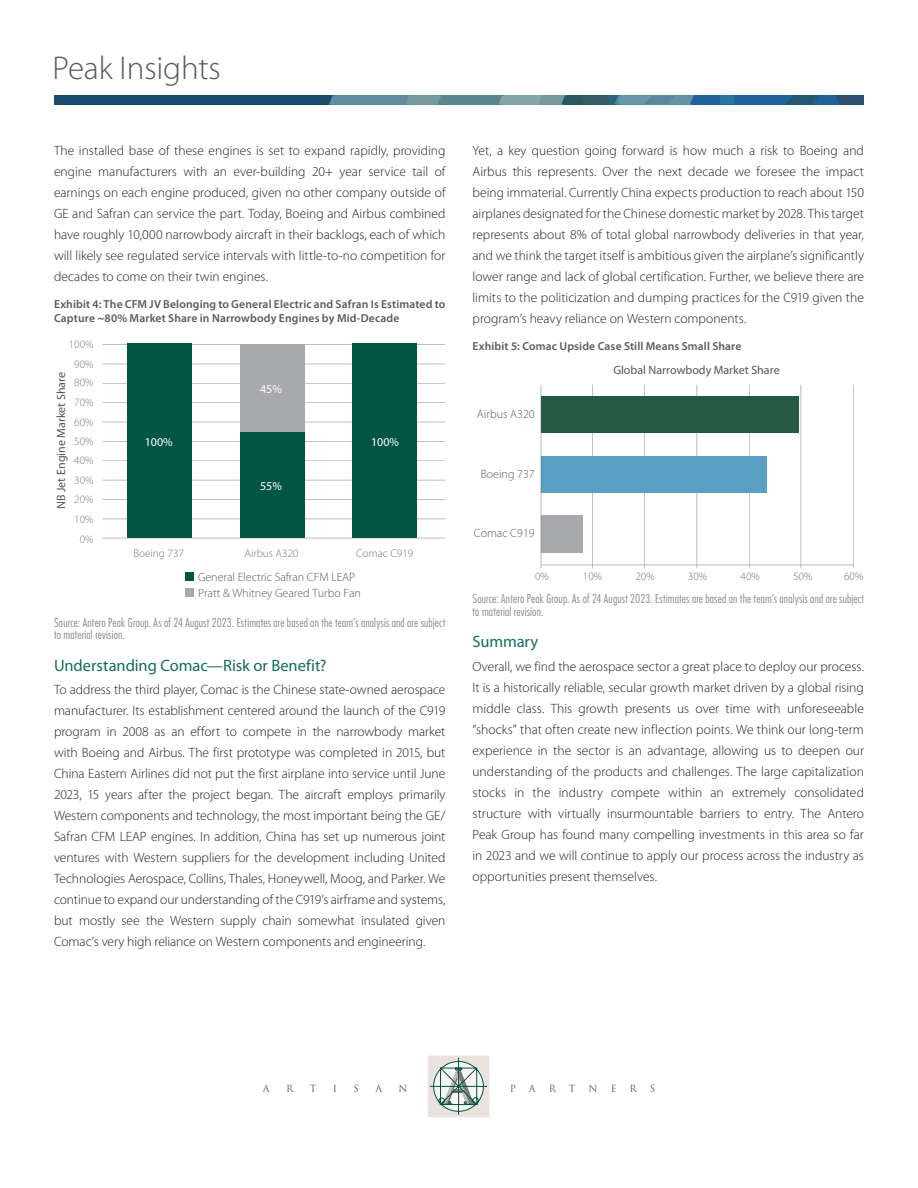
<style>
.page{position:relative;width:918px;height:1188px;background:#fff}
.page>*{position:absolute;margin:0;border:0;box-sizing:border-box;transform-origin:0 0}
.t1{font:300 33px "Myriad Pro";letter-spacing:-.005em;color:#5a5a5d}
.Subheads{font:16.5px "Myriad Pro";color:#146d5c}
.Body{font:300 13.5px/21px "Myriad Pro";color:#231f20;text-align:justify}
.Body-2{font:300 condensed 12px/12.8px "Futura Std";letter-spacing:.015em;color:#898b8e}
.t2{font:300 12px/16px "Myriad Pro";color:#5a5a5d}
.t3{font:12px "Myriad Pro";color:#54555a}
.t4{font:12px "Myriad Pro";color:#fff}
.Body-3{font:600 11.7px/14.7px "Myriad Pro";letter-spacing:.01em;color:#5a5a5d}
.t5{font:300 11.25px "Myriad Pro";color:#747478}
.t6{font:300 11.25px "Myriad Pro";color:#7a7c7f}
.t7{font:9.6px "Trajan Pro";color:#5a5a5d}
</style>
<div class="page">
<svg style="left:54px;top:96px;width:667px;height:8px;background:#416f85"></svg>
<svg style="left:734px;top:96px;width:130px;height:8px"></svg>
<div style="left:721px;top:96px;width:13px;height:8px;background:#2973a1"></div>
<hr style="left:103px;top:519px;width:342px;height:1px;background:#58595b">
<hr style="left:103px;top:499px;width:342px;height:1px;background:#58595b">
<hr style="left:103px;top:480px;width:342px;height:1px;background:#58595b">
<hr style="left:103px;top:461px;width:342px;height:1px;background:#58595b">
<hr style="left:103px;top:441px;width:342px;height:1px;background:#58595b">
<hr style="left:103px;top:422px;width:342px;height:1px;background:#58595b">
<hr style="left:103px;top:402px;width:342px;height:1px;background:#58595b">
<hr style="left:103px;top:383px;width:342px;height:1px;background:#58595b">
<hr style="left:103px;top:364px;width:342px;height:1px;background:#58595b">
<hr style="left:103px;top:344px;width:342px;height:1px;background:#58595b">
<div style="left:352px;top:344px;width:65px;height:194px;background:#015543"></div>
<div style="left:127px;top:344px;width:65px;height:194px;background:#015543"></div>
<div style="left:240px;top:431px;width:65px;height:107px;background:#015543"></div>
<div style="left:240px;top:344px;width:65px;height:87px;background:#a8a9ad"></div>
<hr style="left:103px;top:538px;width:342px;height:1px;background:#58595b">
<div style="left:186px;top:573px;width:8px;height:8px;background:#015543"></div>
<div style="left:186px;top:588px;width:8px;height:8px;background:#a8a9ad"></div>
<hr style="left:592px;top:385px;width:1px;height:180px;background:#58595b">
<hr style="left:644px;top:385px;width:1px;height:180px;background:#58595b">
<hr style="left:697px;top:385px;width:1px;height:180px;background:#58595b">
<hr style="left:749px;top:385px;width:1px;height:180px;background:#58595b">
<hr style="left:801px;top:385px;width:1px;height:180px;background:#58595b">
<hr style="left:853px;top:385px;width:1px;height:180px;background:#58595b">
<div style="left:541px;top:516px;width:42px;height:37px;background:#a8a9ad"></div>
<div style="left:541px;top:456px;width:226px;height:36px;background:#599fc1"></div>
<div style="left:541px;top:396px;width:258px;height:36px;background:#235a41"></div>
<hr style="left:541px;top:385px;width:1px;height:180px;background:#58595b">
<hr style="left:541px;top:565px;width:313px;height:1px;background:#58595b">
<svg style="left:428px;top:1056px;width:61px;height:61px"></svg>
<p class="t1" style="left:52px;top:50px;width:170px">Peak Insights</p>
<p class="Body" style="left:54px;top:140px;width:393px">The installed base of these engines is set to expand rapidly, providing engine manufacturers with an ever-building 20+ year service tail of earnings on each engine produced, given no other company outside of GE and Safran can service the part. Today, Boeing and Airbus combined have roughly 10,000 narrowbody aircraft in their backlogs, each of which will likely see regulated service intervals with little-to-no competition for decades to come on their twin engines.</p>
<p class="Body-3" style="left:54px;top:297px;width:393px">Exhibit 4: The CFM JV Belonging to General Electric and Safran Is Estimated to<br>Capture ~80% Market Share in Narrowbody Engines by Mid-Decade</p>
<p class="t6" style="left:69px;top:338px;width:26px">100%</p>
<p class="t6" style="left:74px;top:358px;width:21px">90%</p>
<p class="t3" style="left:55px;top:509px;width:139px;rotate:-90deg">NB Jet Engine Market Share</p>
<p class="t6" style="left:74px;top:376px;width:21px">80%</p>
<p class="t6" style="left:74px;top:396px;width:21px">70%</p>
<p class="t6" style="left:74px;top:416px;width:21px">60%</p>
<p class="t6" style="left:74px;top:435px;width:21px">50%</p>
<p class="t6" style="left:74px;top:455px;width:21px">40%</p>
<p class="t6" style="left:74px;top:474px;width:21px">30%</p>
<p class="t6" style="left:74px;top:493px;width:21px">20%</p>
<p class="t6" style="left:74px;top:513px;width:21px">10%</p>
<p class="t6" style="left:80px;top:533px;width:15px">0%</p>
<p class="t4" style="left:145px;top:435px;width:29px">100%</p>
<p class="t4" style="left:260px;top:382px;width:23px">45%</p>
<p class="t4" style="left:260px;top:479px;width:23px">55%</p>
<p class="t4" style="left:371px;top:435px;width:29px">100%</p>
<p class="t5" style="left:133px;top:547px;width:52px">Boeing 737</p>
<p class="t5" style="left:245px;top:547px;width:56px">Airbus A320</p>
<p class="t5" style="left:356px;top:547px;width:59px">Comac C919</p>
<p class="t2" style="left:198px;top:569px;width:164px">General Electric Safran CFM LEAP<br>Pratt &amp; Whitney Geared Turbo Fan</p>
<p class="Body-2" style="left:54px;top:616px;width:393px">Source: Antero Peak Group. As of 24 August 2023. Estimates are based on the team’s analysis and are subject to material revision.</p>
<p class="Subheads" style="left:54px;top:656px;width:274px">Understanding Comac—Risk or Benefit?</p>
<p class="Body" style="left:54px;top:680px;width:393px">To address the third player, Comac is the Chinese state-owned aerospace manufacturer. Its establishment centered around the launch of the C919 program in 2008 as an effort to compete in the narrowbody market with Boeing and Airbus. The first prototype was completed in 2015, but China Eastern Airlines did not put the first airplane into service until June 2023, 15 years after the project began. The aircraft employs primarily Western components and technology, the most important being the GE/ Safran CFM LEAP engines. In addition, China has set up numerous joint ventures with Western suppliers for the development including United Technologies Aerospace, Collins, Thales, Honeywell, Moog, and Parker. We continue to expand our understanding of the C919’s airframe and systems, but mostly see the Western supply chain somewhat insulated given Comac’s very high reliance on Western components and engineering.</p>
<p class="Body" style="left:472px;top:140px;width:393px">Yet, a key question going forward is how much a risk to Boeing and Airbus this represents. Over the next decade we foresee the impact being immaterial. Currently China expects production to reach about 150 airplanes designated for the Chinese domestic market by 2028. This target represents about 8% of total global narrowbody deliveries in that year, and we think the target itself is ambitious given the airplane’s significantly lower range and lack of global certification. Further, we believe there are limits to the politicization and dumping practices for the C919 given the program’s heavy reliance on Western components.</p>
<p class="Body-3" style="left:472px;top:339px;width:271px">Exhibit 5: Comac Upside Case Still Means Small Share</p>
<p class="t2" style="left:477px;top:406px;width:59px">Airbus A320</p>
<p class="t2" style="left:481px;top:466px;width:55px">Boeing 737</p>
<p class="t2" style="left:474px;top:525px;width:62px">Comac C919</p>
<p class="t3" style="left:613px;top:364px;width:168px">Global Narrowbody Market Share</p>
<p class="t5" style="left:535px;top:570px;width:15px">0%</p>
<p class="t5" style="left:583px;top:570px;width:21px">10%</p>
<p class="t5" style="left:635px;top:570px;width:21px">20%</p>
<p class="t5" style="left:688px;top:570px;width:21px">30%</p>
<p class="t5" style="left:741px;top:570px;width:21px">40%</p>
<p class="t5" style="left:793px;top:570px;width:21px">50%</p>
<p class="t5" style="left:844px;top:570px;width:21px">60%</p>
<p class="Body-2" style="left:472px;top:592px;width:393px">Source: Antero Peak Group. As of 24 August 2023. Estimates are based on the team’s analysis and are subject to material revision.</p>
<p class="Subheads" style="left:472px;top:633px;width:67px">Summary</p>
<p class="Body" style="left:472px;top:656px;width:393px">Overall, we find the aerospace sector a great place to deploy our process.<br>It is a historically reliable, secular growth market driven by a global rising middle class. This growth presents us over time with unforeseeable “shocks” that often create new inflection points. We think our long-term experience in the sector is an advantage, allowing us to deepen our understanding of the products and challenges. The large capitalization stocks in the industry compete within an extremely consolidated structure with virtually insurmountable barriers to entry. The Antero Peak Group has found many compelling investments in this area so far in 2023 and we will continue to apply our process across the industry as opportunities present themselves.</p>
<p class="t7" style="left:263px;top:1082px;width:8px">A</p>
<p class="t7" style="left:286px;top:1082px;width:9px">R</p>
<p class="t7" style="left:310px;top:1082px;width:8px">T</p>
<p class="t7" style="left:333px;top:1082px;width:6px">I</p>
<p class="t7" style="left:353px;top:1082px;width:7px">S</p>
<p class="t7" style="left:375px;top:1082px;width:8px">A</p>
<p class="t7" style="left:399px;top:1082px;width:11px">N</p>
<p class="t7" style="left:510px;top:1082px;width:8px">P</p>
<p class="t7" style="left:529px;top:1082px;width:8px">A</p>
<p class="t7" style="left:549px;top:1082px;width:9px">R</p>
<p class="t7" style="left:569px;top:1082px;width:8px">T</p>
<p class="t7" style="left:589px;top:1082px;width:11px">N</p>
<p class="t7" style="left:611px;top:1082px;width:7px">E</p>
<p class="t7" style="left:630px;top:1082px;width:9px">R</p>
<p class="t7" style="left:650px;top:1082px;width:7px">S</p>
</div>
